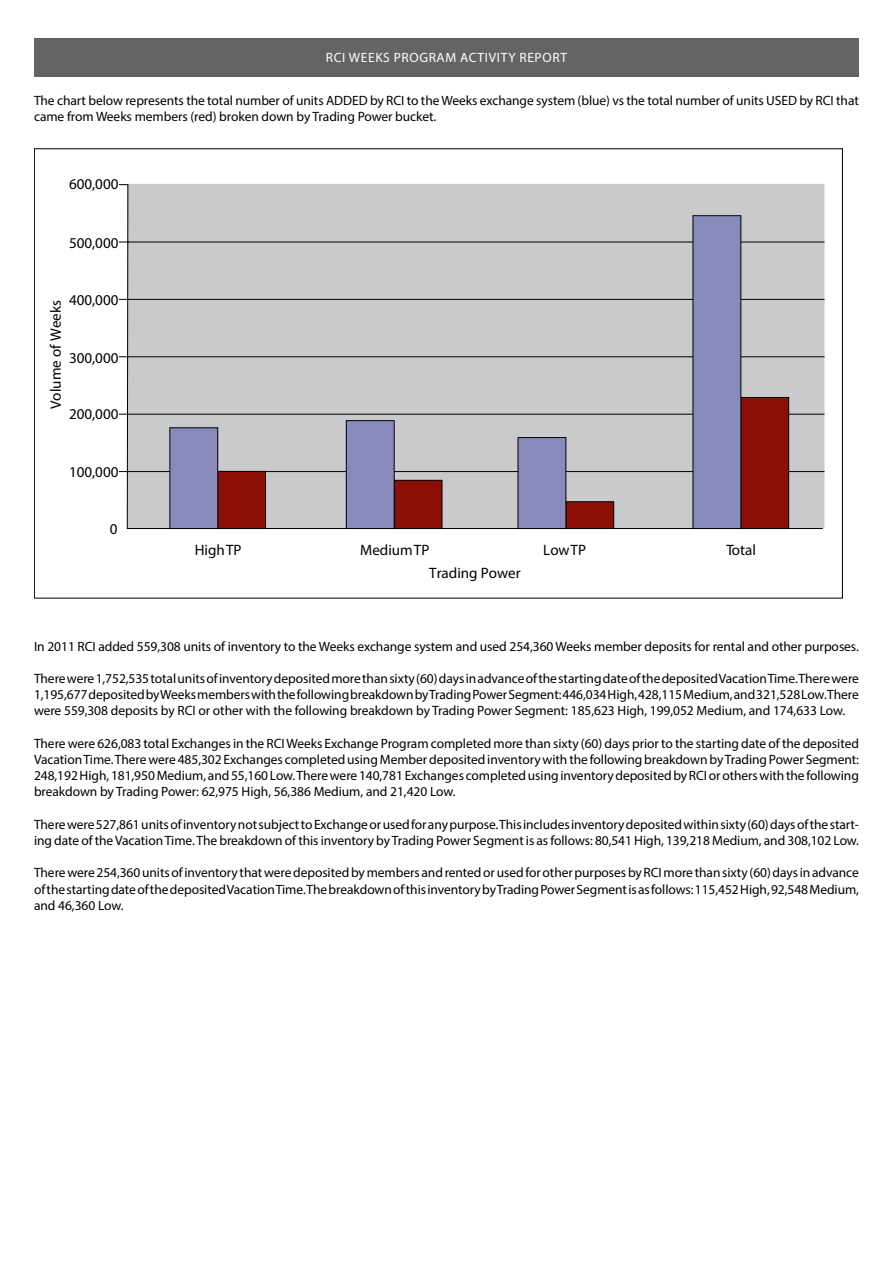
<style>
.page{position:relative;width:893px;height:1263px;background:#fff}
.page>*{position:absolute;margin:0;border:0;box-sizing:border-box;transform-origin:0 0}
.t1{font:300 15px "Gill Sans";color:#000}
.t2{font:15px "Gill Sans";color:#000}
.t3{font:13.5px/16.2px "Myriad Pro";letter-spacing:-.005em;color:#000;text-align:justify}
.t4{font:13.5px "Myriad Pro";color:#fff}
</style>
<div class="page">
<div style="left:34px;top:38px;width:825px;height:39px;background:#636466"></div>
<div style="left:118px;top:184px;width:707px;height:345px;background:#c9cacc"></div>
<div style="left:741px;top:397px;width:48px;height:131px;background:#8b0f04"></div>
<div style="left:740px;top:397px;width:49px;height:132px;border:1px solid #000"></div>
<div style="left:693px;top:216px;width:48px;height:312px;background:#878aba"></div>
<div style="left:566px;top:502px;width:48px;height:26px;background:#8b0f04"></div>
<div style="left:565px;top:501px;width:49px;height:28px;border:1px solid #000"></div>
<div style="left:518px;top:438px;width:48px;height:90px;background:#878aba"></div>
<div style="left:518px;top:437px;width:48px;height:92px;border:1px solid #000"></div>
<div style="left:394px;top:480px;width:48px;height:48px;background:#8b0f04"></div>
<div style="left:394px;top:480px;width:48px;height:49px;border:1px solid #000"></div>
<div style="left:346px;top:421px;width:48px;height:107px;background:#878aba"></div>
<div style="left:346px;top:420px;width:49px;height:109px;border:1px solid #000"></div>
<div style="left:218px;top:471px;width:47px;height:57px;background:#8b0f04"></div>
<div style="left:217px;top:471px;width:49px;height:58px;border:1px solid #000"></div>
<div style="left:170px;top:428px;width:48px;height:100px;background:#878aba"></div>
<div style="left:169px;top:427px;width:49px;height:102px;border:1px solid #000"></div>
<img style="left:216px;top:500px;width:3px;height:10px">
<img style="left:304px;top:500px;width:17px;height:10px">
<img style="left:470px;top:500px;width:17px;height:10px">
<p class="t4" style="left:326px;top:49px;width:43px">RCI Weeks</p>
<p class="t4" style="left:394px;top:49px;width:10px">program</p>
<p class="t4" style="left:460px;top:49px;width:8px">activity</p>
<p class="t4" style="left:519px;top:49px;width:9px">report</p>
<p class="t3" style="left:34px;top:92px;width:826px">The chart below represents the total number of units ADDED by RCI to the Weeks exchange system (blue) vs the total number of units USED by RCI that came from Weeks members (red) broken down by Trading Power bucket.</p>
<p class="t1" style="left:69px;top:175px;width:51px">600,000</p>
<p class="t1" style="left:69px;top:233px;width:51px">500,000</p>
<p class="t2" style="left:47px;top:409px;width:110px;rotate:-90deg">Volume of Weeks</p>
<p class="t1" style="left:69px;top:291px;width:51px">400,000</p>
<p class="t1" style="left:69px;top:348px;width:51px">300,000</p>
<p class="t1" style="left:69px;top:405px;width:51px">200,000</p>
<p class="t1" style="left:69px;top:463px;width:51px">100,000</p>
<p class="t1" style="left:110px;top:520px;width:9px">0</p>
<p class="t1" style="left:195px;top:540px;width:48px">High TP</p>
<p class="t1" style="left:360px;top:540px;width:71px">Medium TP</p>
<p class="t1" style="left:543px;top:540px;width:44px">Low TP</p>
<p class="t1" style="left:726px;top:540px;width:31px">Total</p>
<p class="t2" style="left:429px;top:563px;width:93px">Trading Power</p>
<p class="t3" style="left:34px;top:638px;width:826px">In 2011 RCI added 559,308 units of inventory to the Weeks exchange system and used 254,360 Weeks member deposits for rental and other purposes.</p>
<p class="t3" style="left:34px;top:670px;width:826px">There were 1,752,535 total units of inventory deposited more than sixty (60) days in advance of the starting date of the deposited Vacation Time. There were 1,195,677 deposited by Weeks members with the following breakdown by Trading Power Segment: 446,034 High, 428,115 Medium, and 321,528 Low. There were 559,308 deposits by RCI or other with the following breakdown by Trading Power Segment: 185,623 High, 199,052 Medium, and 174,633 Low.</p>
<p class="t3" style="left:34px;top:735px;width:826px">There were 626,083 total Exchanges in the RCI Weeks Exchange Program completed more than sixty (60) days prior to the starting date of the deposited Vacation Time. There were 485,302 Exchanges completed using Member deposited inventory with the following breakdown by Trading Power Segment:<br>248,192 High, 181,950 Medium, and 55,160 Low. There were 140,781 Exchanges completed using inventory deposited by RCI or others with the following breakdown by Trading Power: 62,975 High, 56,386 Medium, and 21,420 Low.</p>
<p class="t3" style="left:34px;top:816px;width:826px">There were 527,861 units of inventory not subject to Exchange or used for any purpose. This includes inventory deposited within sixty (60) days of the start&shy;ing date of the Vacation Time. The breakdown of this inventory by Trading Power Segment is as follows: 80,541 High, 139,218 Medium, and 308,102 Low.</p>
<p class="t3" style="left:34px;top:864px;width:826px">There were 254,360 units of inventory that were deposited by members and rented or used for other purposes by RCI more than sixty (60) days in advance of the starting date of the deposited Vacation Time. The breakdown of this inventory by Trading Power Segment is as follows: 115,452 High, 92,548 Medium, and 46,360 Low.</p>
</div>
